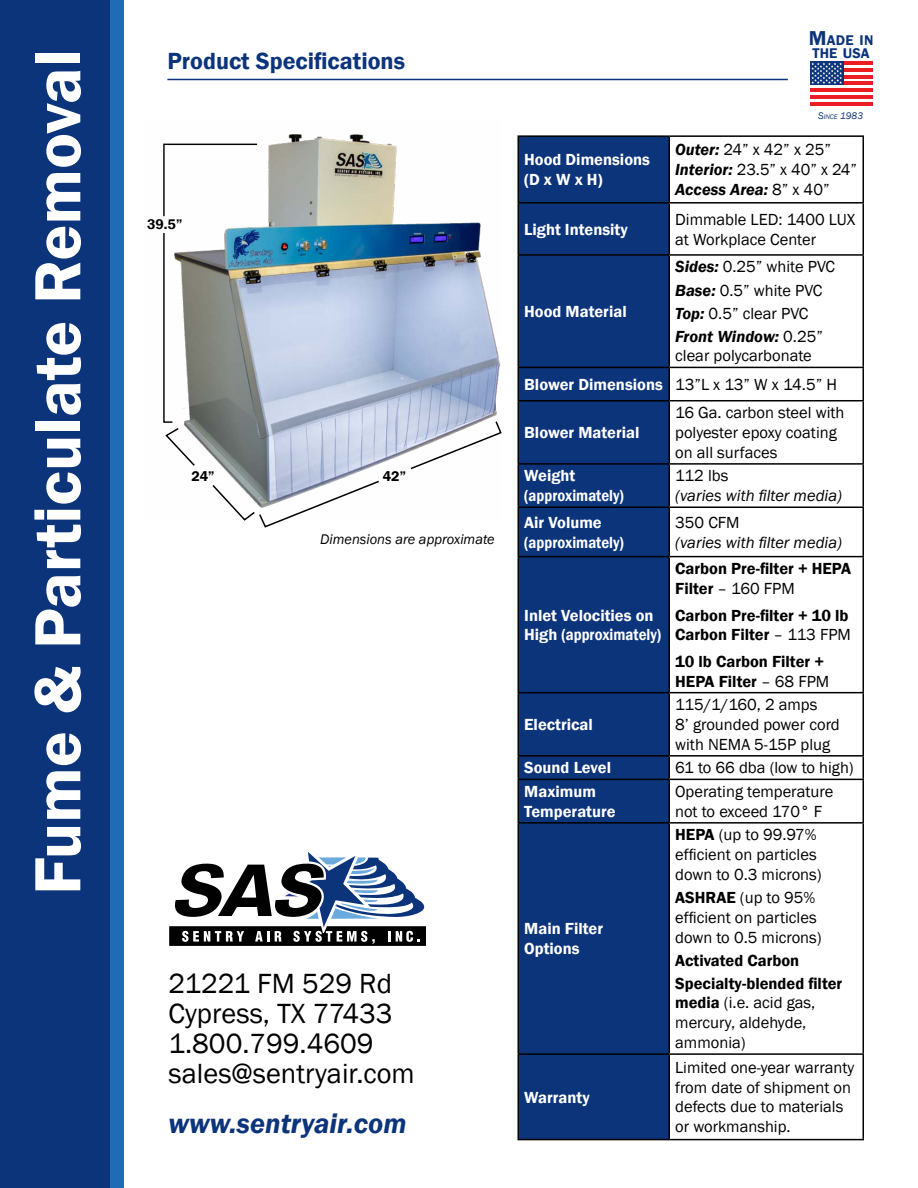
<style>
.page{position:relative;width:918px;height:1188px;background:#fff}
.page>*{position:absolute;margin:0;border:0;box-sizing:border-box;transform-origin:0 0}
.t1{font:600 67.5px "Franklin Gothic";color:#fff}
.t2{font:28.5px/30px "Franklin Gothic";color:#000}
.t3{font:italic 600 28.5px "Franklin Gothic";color:#0c347b}
.t4{font:600 24px "Franklin Gothic";color:#0c347b}
.t5{font:16.5px/19.8px "Franklin Gothic";color:#000}
.t6{font:600 16.5px/19.8px "Franklin Gothic";color:#fff}
.t7{font:600 16.5px/19.8px "Franklin Gothic";color:#000}
.t8{font:italic 16.5px "Franklin Gothic";color:#000}
.t9{font:italic 14.4px "Franklin Gothic";color:#000}
.t10{font:600 14.4px/12.8px "Franklin Gothic";letter-spacing:.01em;color:#0c347b}
.t11{font:600 14.4px "Franklin Gothic";color:#000}
.t12{font:italic 9.9px "Franklin Gothic";color:#0c347b}
.s1{font-size:20.7px}
.s2{font-size:6.9px}
.s3{font-weight:600;font-style:italic}
.s4{font-weight:600;color:#fff}
.s5{font-weight:400}
.s6{font-weight:600}
</style>
<div class="page">
<img style="left:196px;top:134px;width:304px;height:345px">
<div style="left:0;top:0;width:110px;height:1188px;background:#0c347b"></div>
<div style="left:110px;top:0;width:14px;height:1188px;background:#1f6bb5"></div>
<div style="left:519px;top:137px;width:149px;height:1002px;background:#0c347b"></div>
<hr style="left:518px;top:135px;width:151px;height:2px;background:#000">
<hr style="left:518px;top:137px;width:1px;height:65px;background:#000">
<hr style="left:669px;top:135px;width:195px;height:2px;background:#000">
<hr style="left:668px;top:137px;width:2px;height:65px;background:#000">
<hr style="left:862px;top:137px;width:2px;height:65px;background:#000">
<hr style="left:518px;top:202px;width:151px;height:2px;background:#000">
<hr style="left:518px;top:204px;width:1px;height:50px;background:#000">
<hr style="left:669px;top:202px;width:195px;height:2px;background:#000">
<hr style="left:668px;top:204px;width:2px;height:50px;background:#000">
<hr style="left:862px;top:204px;width:2px;height:50px;background:#000">
<hr style="left:518px;top:254px;width:151px;height:2px;background:#000">
<hr style="left:518px;top:256px;width:1px;height:111px;background:#000">
<hr style="left:669px;top:254px;width:195px;height:2px;background:#000">
<hr style="left:668px;top:256px;width:2px;height:111px;background:#000">
<hr style="left:862px;top:256px;width:2px;height:111px;background:#000">
<hr style="left:518px;top:367px;width:151px;height:1px;background:#000">
<hr style="left:518px;top:368px;width:1px;height:32px;background:#000">
<hr style="left:669px;top:367px;width:195px;height:1px;background:#000">
<hr style="left:668px;top:368px;width:2px;height:32px;background:#000">
<hr style="left:862px;top:368px;width:2px;height:32px;background:#000">
<hr style="left:518px;top:400px;width:151px;height:1px;background:#000">
<hr style="left:518px;top:401px;width:1px;height:62px;background:#000">
<hr style="left:669px;top:400px;width:195px;height:1px;background:#000">
<hr style="left:668px;top:401px;width:2px;height:62px;background:#000">
<hr style="left:862px;top:401px;width:2px;height:62px;background:#000">
<hr style="left:518px;top:463px;width:151px;height:2px;background:#000">
<hr style="left:518px;top:465px;width:1px;height:41px;background:#000">
<hr style="left:669px;top:463px;width:195px;height:2px;background:#000">
<hr style="left:668px;top:465px;width:2px;height:41px;background:#000">
<hr style="left:862px;top:465px;width:2px;height:41px;background:#000">
<hr style="left:518px;top:506px;width:151px;height:2px;background:#000">
<hr style="left:518px;top:508px;width:1px;height:48px;background:#000">
<hr style="left:669px;top:506px;width:195px;height:2px;background:#000">
<hr style="left:668px;top:508px;width:2px;height:48px;background:#000">
<hr style="left:862px;top:508px;width:2px;height:48px;background:#000">
<hr style="left:518px;top:556px;width:151px;height:1px;background:#000">
<hr style="left:518px;top:557px;width:1px;height:135px;background:#000">
<hr style="left:669px;top:556px;width:195px;height:1px;background:#000">
<hr style="left:668px;top:557px;width:2px;height:135px;background:#000">
<hr style="left:862px;top:557px;width:2px;height:135px;background:#000">
<hr style="left:518px;top:692px;width:151px;height:1px;background:#000">
<hr style="left:518px;top:693px;width:1px;height:62px;background:#000">
<hr style="left:669px;top:692px;width:195px;height:1px;background:#000">
<hr style="left:668px;top:693px;width:2px;height:62px;background:#000">
<hr style="left:862px;top:693px;width:2px;height:62px;background:#000">
<hr style="left:518px;top:755px;width:151px;height:2px;background:#000">
<svg style="left:518px;top:757px;width:1px;height:22px"></svg>
<hr style="left:669px;top:755px;width:195px;height:2px;background:#000">
<hr style="left:668px;top:757px;width:2px;height:22px;background:#000">
<hr style="left:862px;top:757px;width:2px;height:22px;background:#000">
<hr style="left:518px;top:779px;width:151px;height:1px;background:#000">
<hr style="left:518px;top:780px;width:1px;height:42px;background:#000">
<hr style="left:669px;top:779px;width:195px;height:1px;background:#000">
<hr style="left:668px;top:780px;width:2px;height:42px;background:#000">
<hr style="left:862px;top:780px;width:2px;height:42px;background:#000">
<hr style="left:518px;top:822px;width:151px;height:2px;background:#000">
<hr style="left:518px;top:824px;width:1px;height:229px;background:#000">
<hr style="left:669px;top:822px;width:195px;height:2px;background:#000">
<hr style="left:668px;top:824px;width:2px;height:229px;background:#000">
<hr style="left:862px;top:824px;width:2px;height:229px;background:#000">
<hr style="left:518px;top:1053px;width:151px;height:2px;background:#000">
<hr style="left:518px;top:1055px;width:1px;height:84px;background:#000">
<hr style="left:669px;top:1053px;width:195px;height:2px;background:#000">
<hr style="left:668px;top:1055px;width:2px;height:84px;background:#000">
<hr style="left:862px;top:1055px;width:2px;height:84px;background:#000">
<hr style="left:518px;top:1139px;width:151px;height:1px;background:#000">
<hr style="left:669px;top:1139px;width:195px;height:1px;background:#000">
<hr style="left:843px;top:62px;width:29px;height:3px;background:#ed1d24">
<hr style="left:843px;top:68px;width:29px;height:4px;background:#ed1d24">
<hr style="left:843px;top:75px;width:29px;height:3px;background:#ed1d24">
<hr style="left:843px;top:82px;width:29px;height:3px;background:#ed1d24">
<hr style="left:810px;top:88px;width:62px;height:3px;background:#ed1d24">
<hr style="left:810px;top:95px;width:62px;height:4px;background:#ed1d24">
<hr style="left:810px;top:102px;width:62px;height:4px;background:#ed1d24">
<div style="left:810px;top:62px;width:33px;height:23px;background:#0c347b"></div>
<svg style="left:811px;top:63px;width:31px;height:21px"></svg>
<hr style="left:167px;top:79px;width:621px;height:1px;background:#0c347b">
<svg style="left:169px;top:852px;width:257px;height:94px"></svg>
<svg style="left:163px;top:143px;width:95px;height:75px"></svg>
<svg style="left:163px;top:233px;width:33px;height:233px"></svg>
<svg style="left:409px;top:420px;width:93px;height:50px"></svg>
<svg style="left:212px;top:479px;width:167px;height:49px"></svg>
<h1 class="t1" style="left:16px;top:895px;width:847px;rotate:-90deg">Fume &amp; Particulate Removal</h1>
<h3 class="t4" style="left:167px;top:46px;width:239px">Product Specifications</h3>
<p class="t11" style="left:147px;top:215px;width:37px">39.5”</p>
<p class="t11" style="left:192px;top:467px;width:25px">24”</p>
<p class="t11" style="left:383px;top:467px;width:25px">42”</p>
<p class="t9" style="left:320px;top:530px;width:176px">Dimensions are approximate</p>
<h2 class="t2" style="left:169px;top:969px;width:248px">21221 FM 529 Rd<br>Cypress, TX 77433<br>1.800.799.4609 sales@sentryair.com</h2>
<h2 class="t3" style="left:169px;top:1105px;width:239px">www.sentryair.com</h2>
<p class="t10" style="left:809px;top:34px;width:66px"><span class="s1">M</span>ADE IN<br>THE USA</p>
<p class="t12" style="left:818px;top:109px;width:47px">S<span class="s2">INCE</span> 1983</p>
<p class="t6" style="left:524px;top:150px;width:127px">Hood Dimensions (D x W x H)</p>
<p class="t5" style="left:675px;top:140px;width:183px"><span class="s3">Outer:</span> 24” x 42” x 25”<br><span class="s3">Interior:</span> 23.5” x 40” x 24”<br><span class="s3">Access Area:</span> 8” x 40”</p>
<p class="t6" style="left:524px;top:219px;width:105px">Light Intensity</p>
<p class="t5" style="left:675px;top:210px;width:182px">Dimmable LED: 1400 LUX at Workplace Center</p>
<p class="t5" style="left:675px;top:256px;width:161px;line-height:23.1px"><span class="s3">Sides:</span> 0.25” white PVC<br><span class="s3">Base:</span> 0.5” white PVC<br><span class="s3">Top:</span> 0.5” clear PVC<br><span class="s3">Front Window:</span> 0.25”</p>
<p class="t5" style="left:524px;top:342px;width:314px;line-height:28.5px;text-indent:151px">clear polycarbonate<br><span class="s4">Blower Dimensions</span> 13”L x 13” W x 14.5” H</p>
<p class="t6" style="left:524px;top:423px;width:117px">Blower Material</p>
<p class="t6" style="left:524px;top:302px;width:104px">Hood Material</p>
<p class="t5" style="left:675px;top:403px;width:171px">16 Ga. carbon steel with polyester epoxy coating on all surfaces</p>
<p class="t6" style="left:524px;top:466px;width:101px">Weight (approximately)</p>
<p class="t5" style="left:675px;top:466px;width:55px">112 lbs</p>
<p class="t8" style="left:675px;top:485px;width:168px">(varies with filter media)</p>
<p class="t6" style="left:524px;top:513px;width:101px">Air Volume (approximately)</p>
<p class="t5" style="left:675px;top:513px;width:66px">350 CFM</p>
<p class="t8" style="left:675px;top:532px;width:168px">(varies with filter media)</p>
<p class="t6" style="left:524px;top:605px;width:139px">Inlet Velocities on<br>High (approximately)</p>
<p class="t6" style="left:524px;top:715px;width:70px">Electrical</p>
<p class="t7" style="left:675px;top:559px;width:178px">Carbon Pre-filter + HEPA<br>Filter <span class="s5">– 160 FPM</span></p>
<p class="t7" style="left:675px;top:605px;width:177px">Carbon Pre-filter + 10 lb<br>Carbon Filter <span class="s5">– 113 FPM</span></p>
<p class="t7" style="left:675px;top:652px;width:156px">10 lb Carbon Filter +<br>HEPA Filter <span class="s5">– 68 FPM</span></p>
<p class="t5" style="left:675px;top:695px;width:166px">115/1/160, 2 amps<br>8’ grounded power cord with NEMA 5-15P plug</p>
<p class="t6" style="left:524px;top:758px;width:88px">Sound Level</p>
<p class="t5" style="left:675px;top:758px;width:180px">61 to 66 dba (low to high)</p>
<p class="t6" style="left:524px;top:782px;width:93px">Maximum<br>Temperature</p>
<p class="t5" style="left:675px;top:782px;width:160px">Operating temperature not to exceed 170° F</p>
<p class="t6" style="left:524px;top:919px;width:80px">Main Filter<br>Options</p>
<p class="t6" style="left:524px;top:1087px;width:67px">Warranty</p>
<p class="t5" style="left:675px;top:825px;width:148px"><span class="s6">HEPA</span> (up to 99.97% efficient on particles down to 0.3 microns)</p>
<p class="t5" style="left:675px;top:888px;width:148px"><span class="s6">ASHRAE</span> (up to 95% efficient on particles down to 0.5 microns)</p>
<p class="t7" style="left:675px;top:949px;width:169px;line-height:23.1px">Activated Carbon<br>Specialty-blended filter</p>
<p class="t5" style="left:675px;top:993px;width:142px"><span class="s6">media</span> (i.e. acid gas, mercury, aldehyde, ammonia)</p>
<p class="t5" style="left:675px;top:1058px;width:181px">Limited one-year warranty from date of shipment on defects due to materials or workmanship.</p>
</div>
